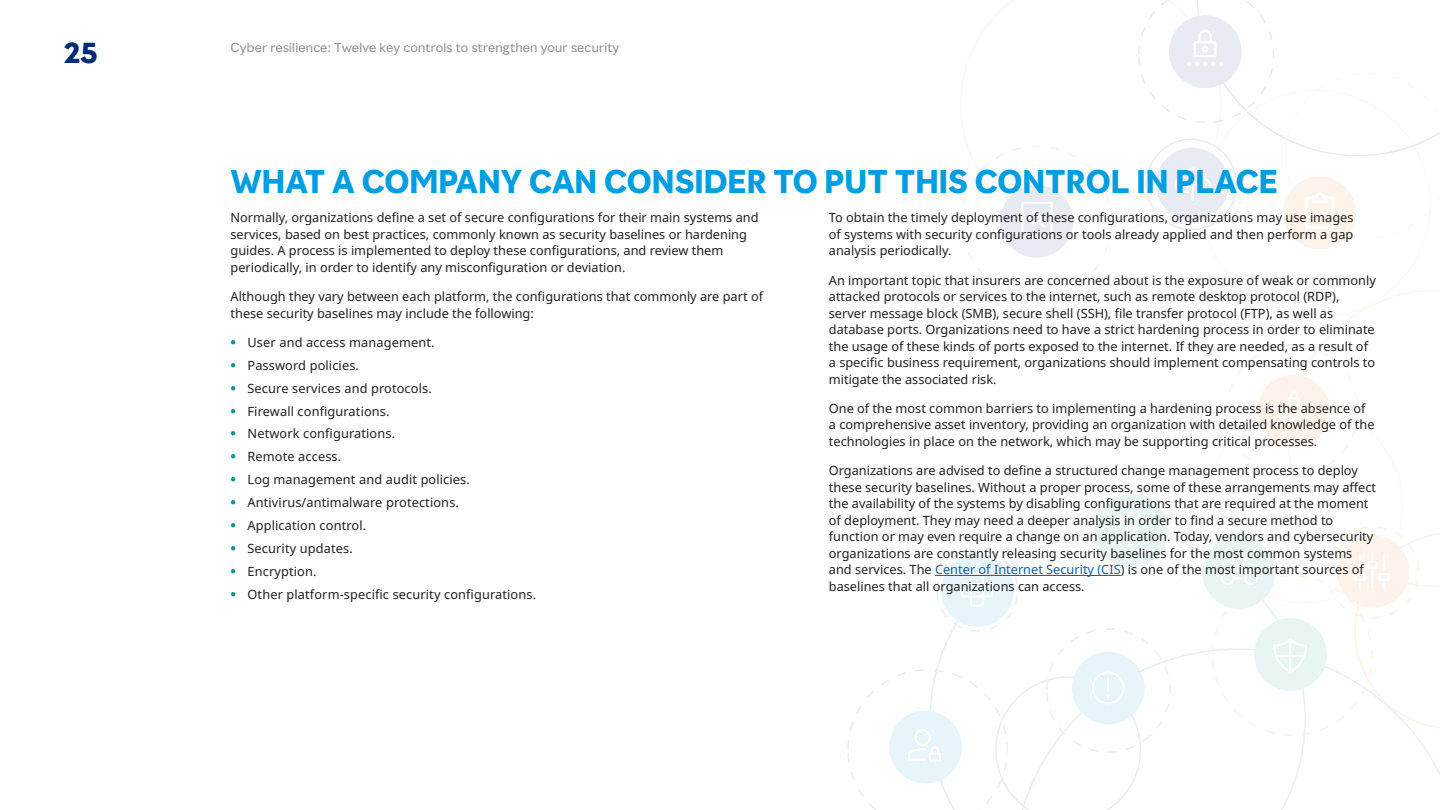
<style>
.page{position:relative;width:1440px;height:810px;background:#fff}
.page>*{position:absolute;margin:0;border:0;box-sizing:border-box;transform-origin:0 0}
.Body_Headline__20_20{font:700 30px "MMC Display";color:#009de0}
.t1{font:700 27px "MMC Display";color:#002c77}
.Body__8_5_11{font:12.75px/16.5px "Noto Sans";color:#202020}
.t2{font:12px "MMC Display";letter-spacing:.02em;color:#949494}
.s1{font-family:"MMC Display";font-weight:700;color:#00968f}
.s2{color:#175d9e}
</style>
<div class="page">
<svg style="left:847px;top:0;width:592px;height:810px"></svg>
<hr style="left:935px;top:575px;width:185px;height:1px;background:#175d9e">
<h2 class="t1" style="left:64px;top:35px;width:36px">25</h2>
<p class="t2" style="left:230px;top:39px;width:390px">Cyber resilience: Twelve key controls to strengthen your security</p>
<h3 class="Body_Headline__20_20" style="left:230px;top:162px;width:1049px">WHAT A COMPANY CAN CONSIDER TO PUT THIS CONTROL IN PLACE</h3>
<p class="Body__8_5_11" style="left:230px;top:210px;width:529px">Normally, organizations define a set of secure configurations for their main systems and services, based on best practices, commonly known as security baselines or hardening guides. A process is implemented to deploy these configurations, and review them periodically, in order to identify any misconfiguration or deviation.</p>
<p class="Body__8_5_11" style="left:230px;top:289px;width:534px">Although they vary between each platform, the configurations that commonly are part of these security baselines may include the following:</p>
<p class="Body__8_5_11" style="left:230px;top:334px;width:205px"><span class="s1">•</span> User and access management.</p>
<p class="Body__8_5_11" style="left:230px;top:357px;width:130px"><span class="s1">•</span> Password policies.</p>
<p class="Body__8_5_11" style="left:230px;top:380px;width:203px"><span class="s1">•</span> Secure services and protocols.</p>
<p class="Body__8_5_11" style="left:230px;top:403px;width:161px"><span class="s1">•</span> Firewall configurations.</p>
<p class="Body__8_5_11" style="left:230px;top:426px;width:166px"><span class="s1">•</span> Network configurations.</p>
<p class="Body__8_5_11" style="left:230px;top:449px;width:112px"><span class="s1">•</span> Remote access.</p>
<p class="Body__8_5_11" style="left:230px;top:472px;width:241px"><span class="s1">•</span> Log management and audit policies.</p>
<p class="Body__8_5_11" style="left:230px;top:495px;width:230px"><span class="s1">•</span> Antivirus/antimalware protections.</p>
<p class="Body__8_5_11" style="left:230px;top:517px;width:137px"><span class="s1">•</span> Application control.</p>
<p class="Body__8_5_11" style="left:230px;top:540px;width:124px"><span class="s1">•</span> Security updates.</p>
<p class="Body__8_5_11" style="left:230px;top:563px;width:87px"><span class="s1">•</span> Encryption.</p>
<p class="Body__8_5_11" style="left:230px;top:586px;width:307px"><span class="s1">•</span> Other platform-specific security configurations.</p>
<p class="Body__8_5_11" style="left:828px;top:210px;width:526px;text-align:justify">To obtain the timely deployment of these configurations, organizations may use images of systems with security configurations or tools already applied and then perform a gap analysis periodically.</p>
<p class="Body__8_5_11" style="left:828px;top:272px;width:548px">An important topic that insurers are concerned about is the exposure of weak or commonly attacked protocols or services to the internet, such as remote desktop protocol (RDP), server message block (SMB), secure shell (SSH), file transfer protocol (FTP), as well as database ports. Organizations need to have a strict hardening process in order to eliminate the usage of these kinds of ports exposed to the internet. If they are needed, as a result of a specific business requirement, organizations should implement compensating controls to mitigate the associated risk.</p>
<p class="Body__8_5_11" style="left:828px;top:400px;width:547px">One of the most common barriers to implementing a hardening process is the absence of a comprehensive asset inventory, providing an organization with detailed knowledge of the technologies in place on the network, which may be supporting critical processes.</p>
<p class="Body__8_5_11" style="left:828px;top:463px;width:549px">Organizations are advised to define a structured change management process to deploy these security baselines. Without a proper process, some of these arrangements may affect the availability of the systems by disabling configurations that are required at the moment of deployment. They may need a deeper analysis in order to find a secure method to function or may even require a change on an application. Today, vendors and cybersecurity organizations are constantly releasing security baselines for the most common systems and services. The <span class="s2">Center of Internet Security (CIS</span>) is one of the most important sources of baselines that all organizations can access.</p>
</div>
